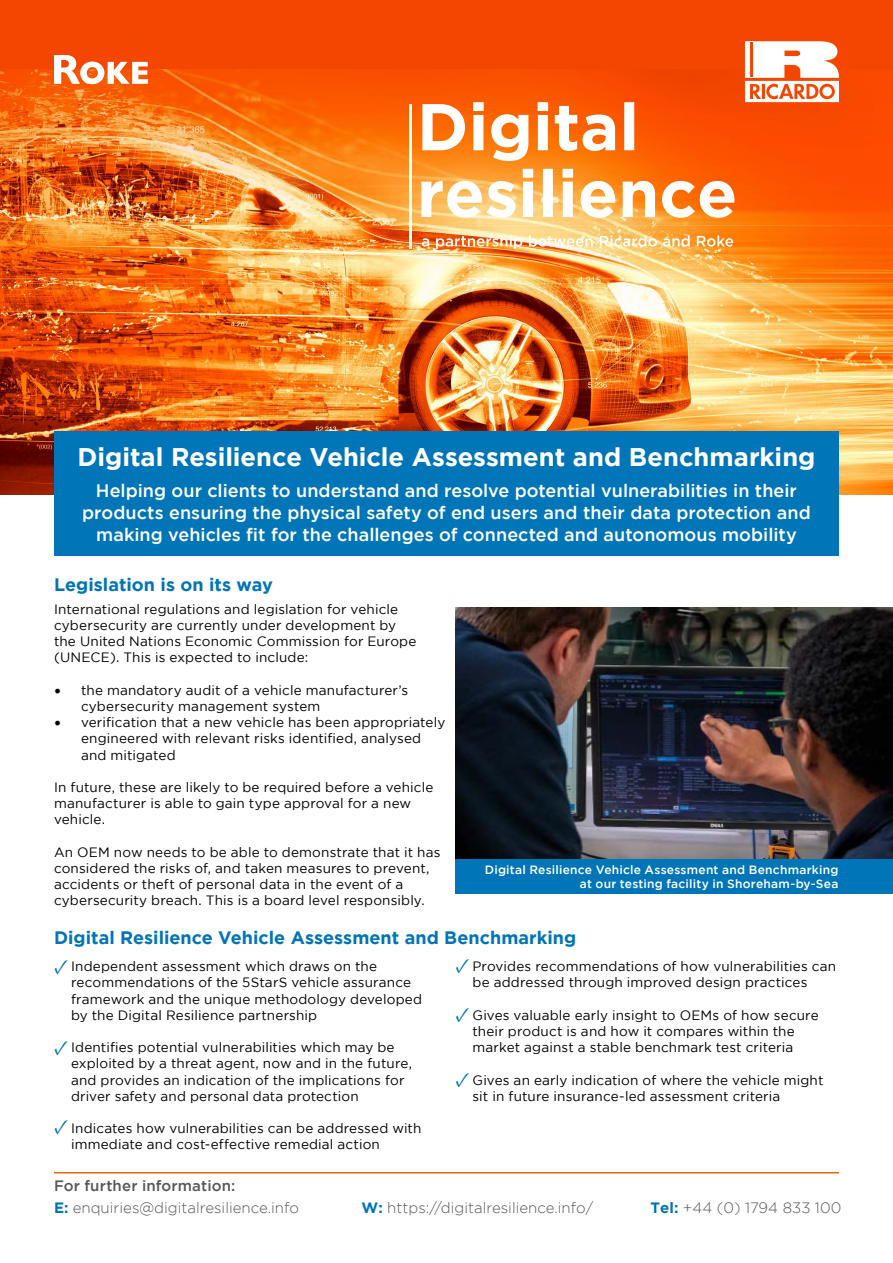
<style>
.page{position:relative;width:893px;height:1263px;background:#fff}
.page>*{position:absolute;margin:0;border:0;box-sizing:border-box;transform-origin:0 0}
.t1{font:700 25.5px "Gotham";color:#fff}
.t2{font:21px "Minion Pro";color:#0075b8}
.t3{font:500 18px/21.6px "Gotham";color:#fff;text-align:center}
.t4{font:700 18px "Gotham";color:#0075b8}
.t5{font:300 15px/21.6px "Gotham";color:#575756}
.t6{font:13.5px/16.2px "Gotham";letter-spacing:.01em;color:#000}
.t7{font:500 12px/14.4px "Gotham";letter-spacing:.02em;color:#fff;text-align:right}
.s1{font-family:"Minion Pro";font-size:18px}
.s2{font-weight:500}
.s3{font-weight:700;color:#0075b8}
</style>
<div class="page">
<img style="left:0;top:68px;width:893px;height:427px">
<div style="left:0;top:0;width:893px;height:68px;background:#f44600"></div>
<svg style="left:745px;top:41px;width:94px;height:61px"></svg>
<svg style="left:421px;top:169px;width:313px;height:49px"></svg>
<svg style="left:422px;top:102px;width:212px;height:59px"></svg>
<img style="left:422px;top:235px;width:311px;height:14px">
<hr style="left:409px;top:104px;width:3px;height:145px;background:#fff">
<div style="left:54px;top:432px;width:785px;height:124px;background:#0075b8"></div>
<hr style="left:54px;top:1172px;width:785px;height:1px;background:#ec6608">
<img style="left:455px;top:607px;width:438px;height:252px">
<div style="left:455px;top:859px;width:438px;height:35px;background:#0075b8"></div>
<svg style="left:54px;top:55px;width:94px;height:29px"></svg>
<h1 class="t1" style="left:78px;top:442px;width:739px">Digital Resilience Vehicle Assessment and Benchmarking</h1>
<p class="t3" style="left:82px;top:480px;width:730px">Helping our clients to understand and resolve potential vulnerabilities in their products ensuring the physical safety of end users and their data protection and making vehicles fit for the challenges of connected and autonomous mobility</p>
<h3 class="t4" style="left:54px;top:575px;width:220px">Legislation is on its way</h3>
<p class="t6" style="left:54px;top:601px;width:364px">International regulations and legislation for vehicle cybersecurity are currently under development by the United Nations Economic Commission for Europe (UNECE). This is expected to include:</p>
<p class="t6" style="left:81px;top:682px;width:329px;text-indent:-27px"><span class="s1">•</span> the mandatory audit of a vehicle manufacturer’s cybersecurity management system</p>
<p class="t6" style="left:81px;top:714px;width:366px;text-indent:-27px"><span class="s1">•</span> verification that a new vehicle has been appropriately engineered with relevant risks identified, analysed and mitigated</p>
<p class="t6" style="left:54px;top:779px;width:381px">In future, these are likely to be required before a vehicle manufacturer is able to gain type approval for a new vehicle.</p>
<p class="t6" style="left:54px;top:844px;width:388px">An OEM now needs to be able to demonstrate that it has considered the risks of, and taken measures to prevent, accidents or theft of personal data in the event of a cybersecurity breach. This is a board level responsibly.</p>
<h3 class="t4" style="left:54px;top:927px;width:524px">Digital Resilience Vehicle Assessment and Benchmarking</h3>
<p class="t7" style="left:485px;top:862px;width:355px">Digital Resilience Vehicle Assessment and Benchmarking at our testing facility in Shoreham-by-Sea</p>
<h2 class="t2" style="left:54px;top:953px;width:16px">✓</h2>
<h2 class="t2" style="left:455px;top:951px;width:16px">✓</h2>
<h2 class="t2" style="left:455px;top:1001px;width:16px">✓</h2>
<p class="t6" style="left:472px;top:958px;width:365px">Provides recommendations of how vulnerabilities can be addressed through improved design practices</p>
<p class="t6" style="left:472px;top:1007px;width:348px">Gives valuable early insight to OEMs of how secure their product is and how it compares within the market against a stable benchmark test criteria</p>
<p class="t6" style="left:472px;top:1071px;width:352px">Gives an early indication of where the vehicle might sit in future insurance-led assessment criteria</p>
<p class="t6" style="left:71px;top:958px;width:353px">Independent assessment which draws on the recommendations of the 5StarS vehicle assurance framework and the unique methodology developed by the Digital Resilience partnership</p>
<p class="t6" style="left:71px;top:1039px;width:342px">Identifies potential vulnerabilities which may be exploited by a threat agent, now and in the future, and provides an indication of the implications for driver safety and personal data protection</p>
<p class="t6" style="left:71px;top:1120px;width:352px">Indicates how vulnerabilities can be addressed with immediate and cost-effective remedial action</p>
<h2 class="t2" style="left:54px;top:1033px;width:16px">✓</h2>
<h2 class="t2" style="left:455px;top:1065px;width:16px">✓</h2>
<h2 class="t2" style="left:54px;top:1112px;width:16px">✓</h2>
<p class="t5" style="left:54px;top:1175px;width:246px"><span class="s2">For further information:<br></span><span class="s3">E:</span> enquiries@digitalresilience.info</p>
<p class="t5" style="left:362px;top:1197px;width:233px"><span class="s3">W:</span> https://digitalresilience.info/</p>
<p class="t5" style="left:651px;top:1197px;width:192px"><span class="s3">Tel:</span> +44 (0) 1794 833 100</p>
</div>
